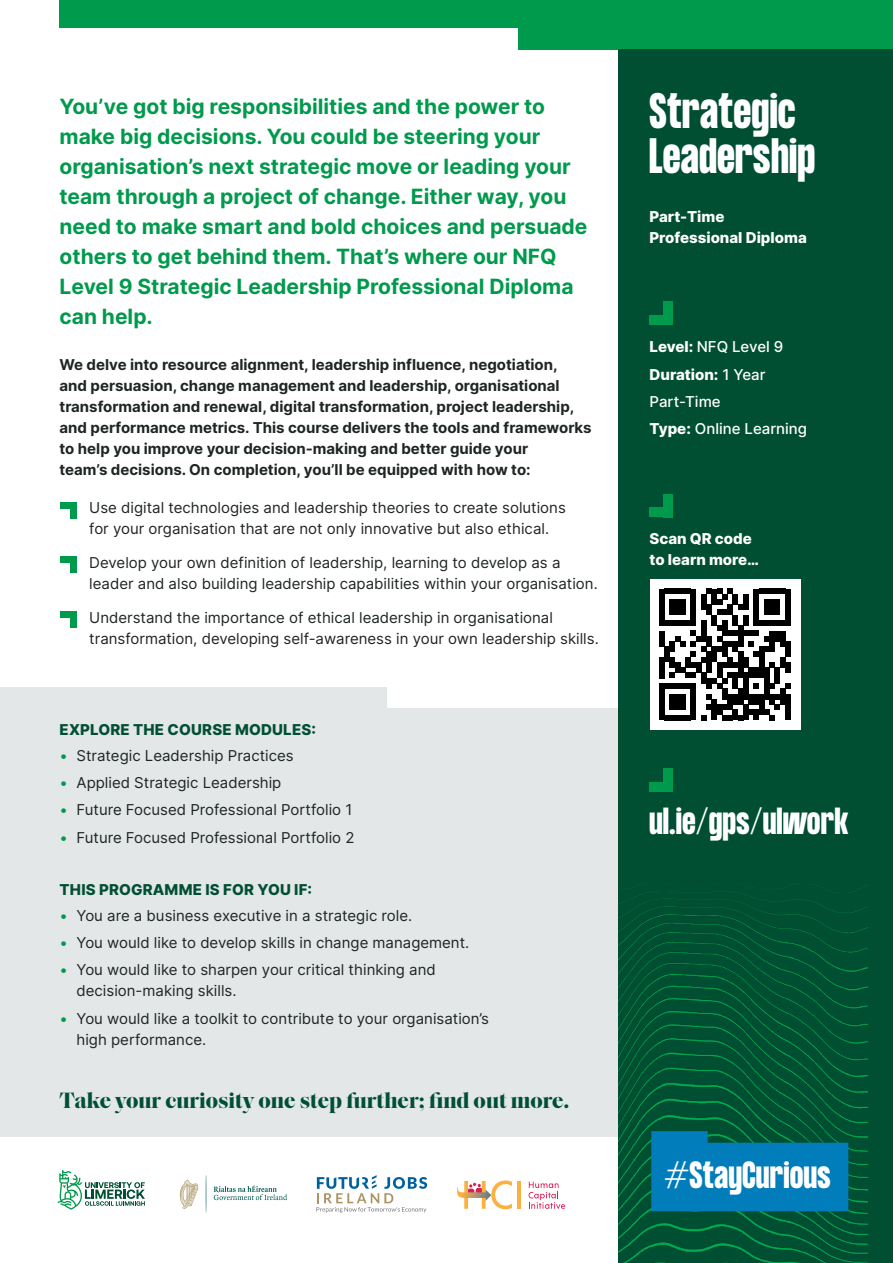
<style>
.page{position:relative;width:893px;height:1263px;background:#fff}
.page>*{position:absolute;margin:0;border:0;box-sizing:border-box;transform-origin:0 0}
.course_title_-_side{font:700 43.5px/45px "Formula Condensed";letter-spacing:.02em;color:#fff}
.t1{font:700 33.15px "Formula Condensed";letter-spacing:.02em;color:#fff}
.website{font:700 33px "Formula Condensed";letter-spacing:.02em;color:#fff}
.Tagline{font:700 22.5px "Saol Display";color:#004f33}
.Intro_paragraph{font:700 21px/30px "Inter";color:#009a4d}
.body_indented{font:15px/21px "Inter";color:#1f2522}
.Body{font:700 15px/21px "Inter";color:#1f2522}
.course_info_-_side_p{font:800 15px/21px "Inter";color:#fff}
.body_-_heading{font:800 15px "Inter";letter-spacing:.01em;color:#004f33}
.course_info_-_side_p-2{font:500 15px "Inter";color:#fff}
.s1{color:#009a4d}
.s2{font-weight:800}
.s3{font-weight:500}
</style>
<div class="page">
<div style="left:0;top:0;width:619px;height:1263px;background:#e3e7e8"></div>
<div style="left:0;top:1137px;width:619px;height:126px;background:#fff"></div>
<div style="left:0;top:0;width:625px;height:687px;background:#fff"></div>
<div style="left:387px;top:223px;width:250px;height:484px;background:#fff"></div>
<div style="left:519px;top:0;width:374px;height:49px;background:#009a4d"></div>
<div style="left:619px;top:49px;width:274px;height:1214px;background:#004f33"></div>
<div style="left:60px;top:0;width:833px;height:28px;background:#009a4d"></div>
<div style="left:70px;top:502px;width:7px;height:17px;background:#009a4d"></div>
<div style="left:60px;top:502px;width:17px;height:7px;background:#009a4d"></div>
<div style="left:649px;top:315px;width:24px;height:10px;background:#009a4d"></div>
<div style="left:663px;top:301px;width:10px;height:24px;background:#009a4d"></div>
<div style="left:649px;top:507px;width:24px;height:10px;background:#009a4d"></div>
<div style="left:663px;top:494px;width:10px;height:23px;background:#009a4d"></div>
<div style="left:649px;top:782px;width:24px;height:9px;background:#009a4d"></div>
<div style="left:663px;top:768px;width:10px;height:23px;background:#009a4d"></div>
<div style="left:70px;top:556px;width:7px;height:17px;background:#009a4d"></div>
<div style="left:60px;top:556px;width:17px;height:7px;background:#009a4d"></div>
<div style="left:70px;top:611px;width:7px;height:17px;background:#009a4d"></div>
<div style="left:60px;top:611px;width:17px;height:7px;background:#009a4d"></div>
<img style="left:619px;top:884px;width:248px;height:379px">
<svg style="left:529px;top:1182px;width:36px;height:27px"></svg>
<hr style="left:517px;top:1181px;width:4px;height:28px;background:#fbb040">
<svg style="left:457px;top:1180px;width:55px;height:29px"></svg>
<svg style="left:58px;top:1170px;width:87px;height:39px"></svg>
<svg style="left:213px;top:1185px;width:74px;height:15px"></svg>
<svg style="left:206px;top:1175px;width:1px;height:37px"></svg>
<svg style="left:180px;top:1180px;width:18px;height:29px"></svg>
<svg style="left:316px;top:1175px;width:111px;height:38px"></svg>
<div style="left:649px;top:579px;width:151px;height:151px;background:#fff"></div>
<svg style="left:659px;top:589px;width:131px;height:131px"></svg>
<div style="left:785px;top:694px;width:5px;height:16px;background:#000"></div>
<div style="left:785px;top:710px;width:5px;height:10px;background:#000"></div>
<svg style="left:651px;top:1131px;width:197px;height:80px;background:#0079ab"></svg>
<p class="Intro_paragraph" style="left:60px;top:91px;width:529px">You’ve got big responsibilities and the power to make big decisions. You could be steering your organisation’s next strategic move or leading your team through a project of change. Either way, you need to make smart and bold choices and persuade others to get behind them. That’s where our NFQ Level 9 Strategic Leadership Professional Diploma can help.</p>
<p class="Body" style="left:60px;top:354px;width:534px">We delve into resource alignment, leadership influence, negotiation,<br>and persuasion, change management and leadership, organisational transformation and renewal, digital transformation, project leadership, and performance metrics. This course delivers the tools and frameworks to help you improve your decision-making and better guide your<br>team’s decisions. On completion, you’ll be equipped with how to:</p>
<p class="body_indented" style="left:89px;top:497px;width:478px">Use digital technologies and leadership theories to create solutions for your organisation that are not only innovative but also ethical.</p>
<p class="body_indented" style="left:89px;top:552px;width:510px">Develop your own definition of leadership, learning to develop as a leader and also building leadership capabilities within your organisation.</p>
<p class="body_indented" style="left:89px;top:606px;width:511px">Understand the importance of ethical leadership in organisational transformation, developing self-awareness in your own leadership skills.</p>
<p class="body_-_heading" style="left:60px;top:719px;width:258px">EXPLORE THE COURSE MODULES:</p>
<p class="body_indented" style="left:60px;top:744px;width:236px"><span class="s1">•</span> Strategic Leadership Practices</p>
<p class="body_indented" style="left:60px;top:772px;width:223px"><span class="s1">•</span> Applied Strategic Leadership</p>
<p class="body_indented" style="left:60px;top:799px;width:294px"><span class="s1">•</span> Future Focused Professional Portfolio 1</p>
<p class="body_indented" style="left:60px;top:826px;width:296px"><span class="s1">•</span> Future Focused Professional Portfolio 2</p>
<p class="body_-_heading" style="left:60px;top:879px;width:254px">THIS PROGRAMME IS FOR YOU IF:</p>
<p class="body_indented" style="left:60px;top:904px;width:354px"><span class="s1">•</span> You are a business executive in a strategic role.</p>
<p class="body_indented" style="left:60px;top:932px;width:411px"><span class="s1">•</span> You would like to develop skills in change management.</p>
<p class="body_indented" style="left:77px;top:959px;width:361px;text-indent:-17px"><span class="s1">•</span> You would like to sharpen your critical thinking and decision-making skills.</p>
<p class="body_indented" style="left:77px;top:1007px;width:414px;text-indent:-17px"><span class="s1">•</span> You would like a toolkit to contribute to your organisation’s high performance.</p>
<p class="Tagline" style="left:60px;top:1083px;width:511px">Take your curiosity one step further; find out more.</p>
<p class="course_title_-_side" style="left:649px;top:91px;width:167px">Strategic<br>Leadership</p>
<p class="course_info_-_side_p" style="left:649px;top:205px;width:159px">Part-Time<br>Professional Diploma</p>
<p class="course_info_-_side_p-2" style="left:649px;top:336px;width:135px"><span class="s2">Level:</span> NFQ Level 9</p>
<p class="course_info_-_side_p" style="left:649px;top:363px;width:117px">Duration: <span class="s3">1 Year</span></p>
<p class="course_info_-_side_p-2" style="left:649px;top:391px;width:73px">Part-Time</p>
<p class="course_info_-_side_p-2" style="left:649px;top:418px;width:159px"><span class="s2">Type:</span> Online Learning</p>
<p class="course_info_-_side_p" style="left:649px;top:528px;width:111px">Scan QR code to learn more…</p>
<p class="website" style="left:649px;top:802px;width:200px">ul.ie/gps/ulwork</p>
<p class="t1" style="left:665px;top:1155px;width:167px">#StayCurious</p>
</div>
